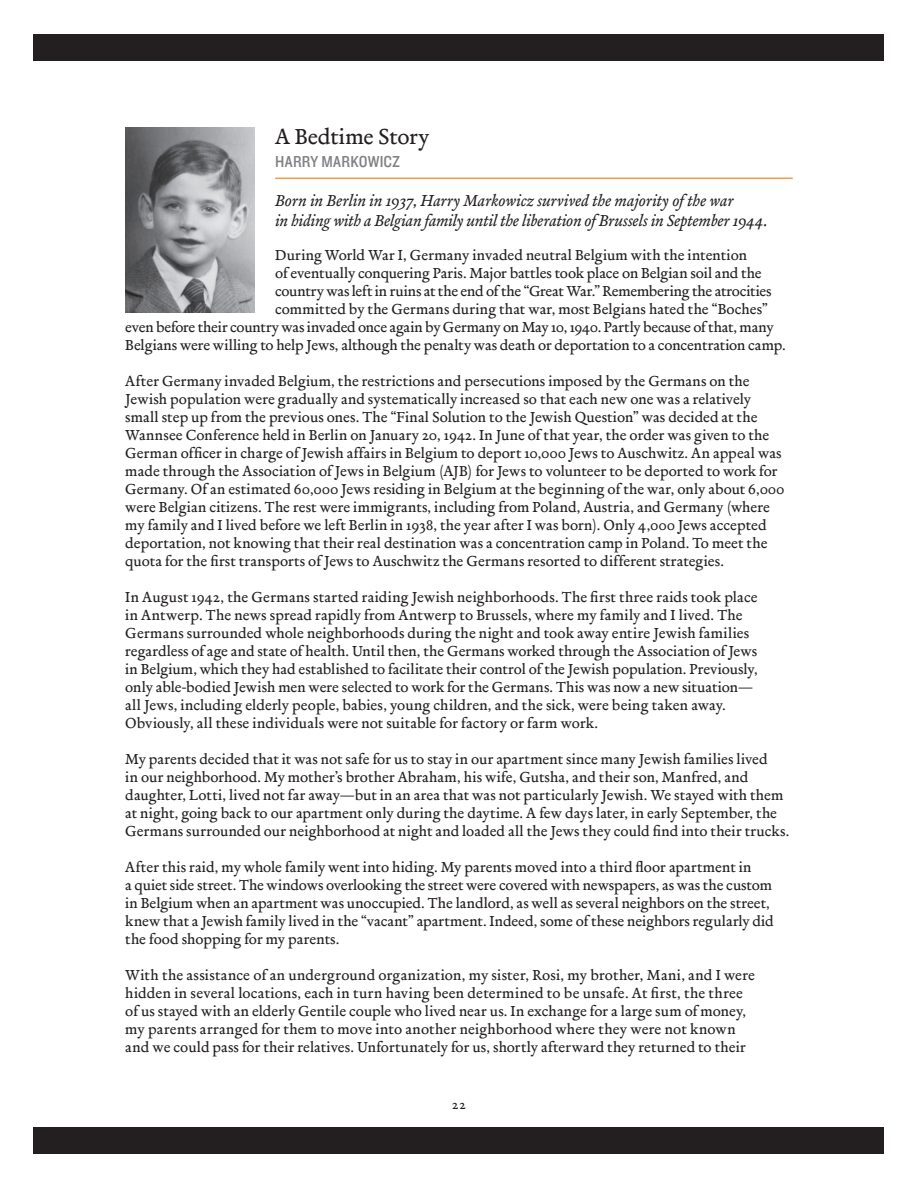
<style>
.page{position:relative;width:918px;height:1188px;background:#fff}
.page>*{position:absolute;margin:0;border:0;box-sizing:border-box;transform-origin:0 0}
.t1{font:22.5px "Merlo Roman Osf";letter-spacing:-.005em;color:#231f20}
.t2{font:16.5px/19.5px "Merlo Italic Osf";letter-spacing:-.005em;color:#231f20}
.t3{font:16.5px "Knockout 30 Junior Welterwt";letter-spacing:.015em;color:#808285}
.t4{font:15px/18px "Merlo Roman Osf";letter-spacing:.005em;color:#231f20}
.t5{font:13.5px "Merlo Roman Caps";color:#231f20}
</style>
<div class="page">
<div style="left:34px;top:34px;width:850px;height:27px;background:#231f20"></div>
<div style="left:34px;top:1127px;width:850px;height:27px;background:#231f20"></div>
<hr style="left:275px;top:178px;width:518px;height:1px;background:#f39c45">
<img style="left:125px;top:127px;width:130px;height:185px">
<h1 class="t1" style="left:275px;top:124px;width:156px">A Bedtime Story</h1>
<p class="t3" style="left:275px;top:150px;width:127px">HARRY MARKOWICZ</p>
<p class="t2" style="left:275px;top:191px;width:494px">Born in Berlin in 1937, Harry Markowicz survived the majority of the war<br>in hiding with a Belgian family until the liberation of Brussels in September 1944.</p>
<p class="t4" style="left:275px;top:247px;width:473px">During World War I, Germany invaded neutral Belgium with the intention</p>
<p class="t4" style="left:275px;top:265px;width:488px">of eventually conquering Paris. Major battles took place on Belgian soil and the</p>
<p class="t4" style="left:275px;top:283px;width:498px">country was left in ruins at the end of the “Great War.” Remembering the atrocities</p>
<p class="t4" style="left:275px;top:301px;width:494px">committed by the Germans during that war, most Belgians hated the “Boches”</p>
<p class="t4" style="left:125px;top:319px;width:650px">even before their country was invaded once again by Germany on May 10, 1940. Partly because of that, many</p>
<p class="t4" style="left:125px;top:337px;width:662px">Belgians were willing to help Jews, although the penalty was death or deportation to a concentration camp.</p>
<p class="t4" style="left:125px;top:373px;width:661px">After Germany invaded Belgium, the restrictions and persecutions imposed by the Germans on the Jewish population were gradually and systematically increased so that each new one was a relatively small step up from the previous ones. The “Final Solution to the Jewish Question” was decided at the Wannsee Conference held in Berlin on January 20, 1942. In June of that year, the order was given to the German officer in charge of Jewish affairs in Belgium to deport 10,000 Jews to Auschwitz. An appeal was made through the Association of Jews in Belgium (AJB) for Jews to volunteer to be deported to work for Germany. Of an estimated 60,000 Jews residing in Belgium at the beginning of the war, only about 6,000 were Belgian citizens. The rest were immigrants, including from Poland, Austria, and Germany (where my family and I lived before we left Berlin in 1938, the year after I was born). Only 4,000 Jews accepted deportation, not knowing that their real destination was a concentration camp in Poland. To meet the quota for the first transports of Jews to Auschwitz the Germans resorted to different strategies.</p>
<p class="t4" style="left:125px;top:589px;width:634px">In August 1942, the Germans started raiding Jewish neighborhoods. The first three raids took place in Antwerp. The news spread rapidly from Antwerp to Brussels, where my family and I lived. The Germans surrounded whole neighborhoods during the night and took away entire Jewish families regardless of age and state of health. Until then, the Germans worked through the Association of Jews in Belgium, which they had established to facilitate their control of the Jewish population. Previously, only able-bodied Jewish men were selected to work for the Germans. This was now a new situation— all Jews, including elderly people, babies, young children, and the sick, were being taken away.<br>Obviously, all these individuals were not suitable for factory or farm work.</p>
<p class="t4" style="left:125px;top:751px;width:666px">My parents decided that it was not safe for us to stay in our apartment since many Jewish families lived<br>in our neighborhood. My mother’s brother Abraham, his wife, Gutsha, and their son, Manfred, and daughter, Lotti, lived not far away—but in an area that was not particularly Jewish. We stayed with them at night, going back to our apartment only during the daytime. A few days later, in early September, the Germans surrounded our neighborhood at night and loaded all the Jews they could find into their trucks.</p>
<p class="t4" style="left:125px;top:859px;width:650px">After this raid, my whole family went into hiding. My parents moved into a third floor apartment in<br>a quiet side street. The windows overlooking the street were covered with newspapers, as was the custom in Belgium when an apartment was unoccupied. The landlord, as well as several neighbors on the street, knew that a Jewish family lived in the “vacant” apartment. Indeed, some of these neighbors regularly did the food shopping for my parents.</p>
<p class="t4" style="left:125px;top:967px;width:631px">With the assistance of an underground organization, my sister, Rosi, my brother, Mani, and I were hidden in several locations, each in turn having been determined to be unsafe. At first, the three of us stayed with an elderly Gentile couple who lived near us. In exchange for a large sum of money, my parents arranged for them to move into another neighborhood where they were not known and we could pass for their relatives. Unfortunately for us, shortly afterward they returned to their</p>
<p class="t5" style="left:452px;top:1097px;width:16px">22</p>
</div>
